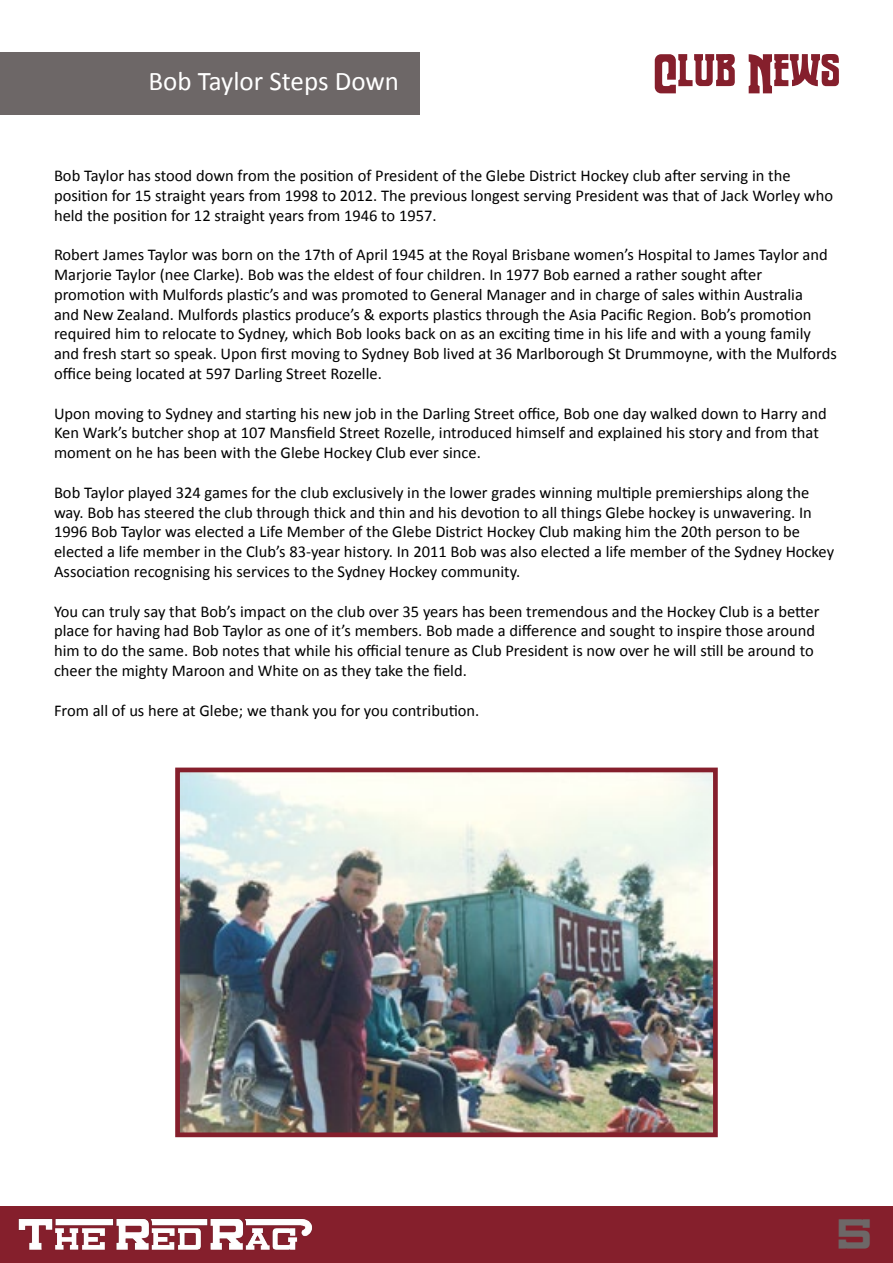
<style>
.page{position:relative;width:893px;height:1263px;background:#fff}
.page>*{position:absolute;margin:0;border:0;box-sizing:border-box;transform-origin:0 0}
.t1{font:54px "Warmonger BB";color:#851f2c}
.t2{font:36px "Canarsie Slab JL";color:#6d6767}
.t3{font:27px "Calibri";color:#fff}
.t4{font:16.5px/19.8px "Calibri";color:#000}
</style>
<div class="page">
<div style="left:0;top:1206px;width:893px;height:57px;background:#851f2c"></div>
<img style="left:18px;top:1218px;width:294px;height:32px">
<img style="left:181px;top:773px;width:531px;height:358px">
<div style="left:175px;top:767px;width:543px;height:370px;border:5px solid #851f2c"></div>
<div style="left:1px;top:53px;width:419px;height:62px;background:#6d6767"></div>
<h3 class="t3" style="left:149px;top:64px;width:252px">Bob Taylor Steps Down</h3>
<h1 class="t1" style="left:653px;top:47px;width:188px">Club News</h1>
<p class="t4" style="left:54px;top:166px;width:781px">Bob Taylor has stood down from the position of President of the Glebe District Hockey club after serving in the position for 15 straight years from 1998 to 2012. The previous longest serving President was that of Jack Worley who held the position for 12 straight years from 1946 to 1957.</p>
<p class="t4" style="left:54px;top:245px;width:784px">Robert James Taylor was born on the 17th of April 1945 at the Royal Brisbane women’s Hospital to James Taylor and Marjorie Taylor (nee Clarke). Bob was the eldest of four children. In 1977 Bob earned a rather sought after promotion with Mulfords plastic’s and was promoted to General Manager and in charge of sales within Australia<br>and New Zealand. Mulfords plastics produce’s &amp; exports plastics through the Asia Pacific Region. Bob’s promotion required him to relocate to Sydney, which Bob looks back on as an exciting time in his life and with a young family and fresh start so speak. Upon first moving to Sydney Bob lived at 36 Marlborough St Drummoyne, with the Mulfords office being located at 597 Darling Street Rozelle.</p>
<p class="t4" style="left:54px;top:403px;width:774px">Upon moving to Sydney and starting his new job in the Darling Street office, Bob one day walked down to Harry and<br>Ken Wark’s butcher shop at 107 Mansfield Street Rozelle, introduced himself and explained his story and from that moment on he has been with the Glebe Hockey Club ever since.</p>
<p class="t4" style="left:54px;top:482px;width:782px">Bob Taylor played 324 games for the club exclusively in the lower grades winning multiple premierships along the way. Bob has steered the club through thick and thin and his devotion to all things Glebe hockey is unwavering. In 1996 Bob Taylor was elected a Life Member of the Glebe District Hockey Club making him the 20th person to be elected a life member in the Club’s 83-year history. In 2011 Bob was also elected a life member of the Sydney Hockey Association recognising his services to the Sydney Hockey community.</p>
<p class="t4" style="left:54px;top:601px;width:767px">You can truly say that Bob’s impact on the club over 35 years has been tremendous and the Hockey Club is a better place for having had Bob Taylor as one of it’s members. Bob made a difference and sought to inspire those around him to do the same. Bob notes that while his official tenure as Club President is now over he will still be around to cheer the mighty Maroon and White on as they take the field.</p>
<p class="t4" style="left:54px;top:700px;width:427px">From all of us here at Glebe; we thank you for you contribution.</p>
<h2 class="t2" style="left:838px;top:1215px;width:35px">5</h2>
</div>
